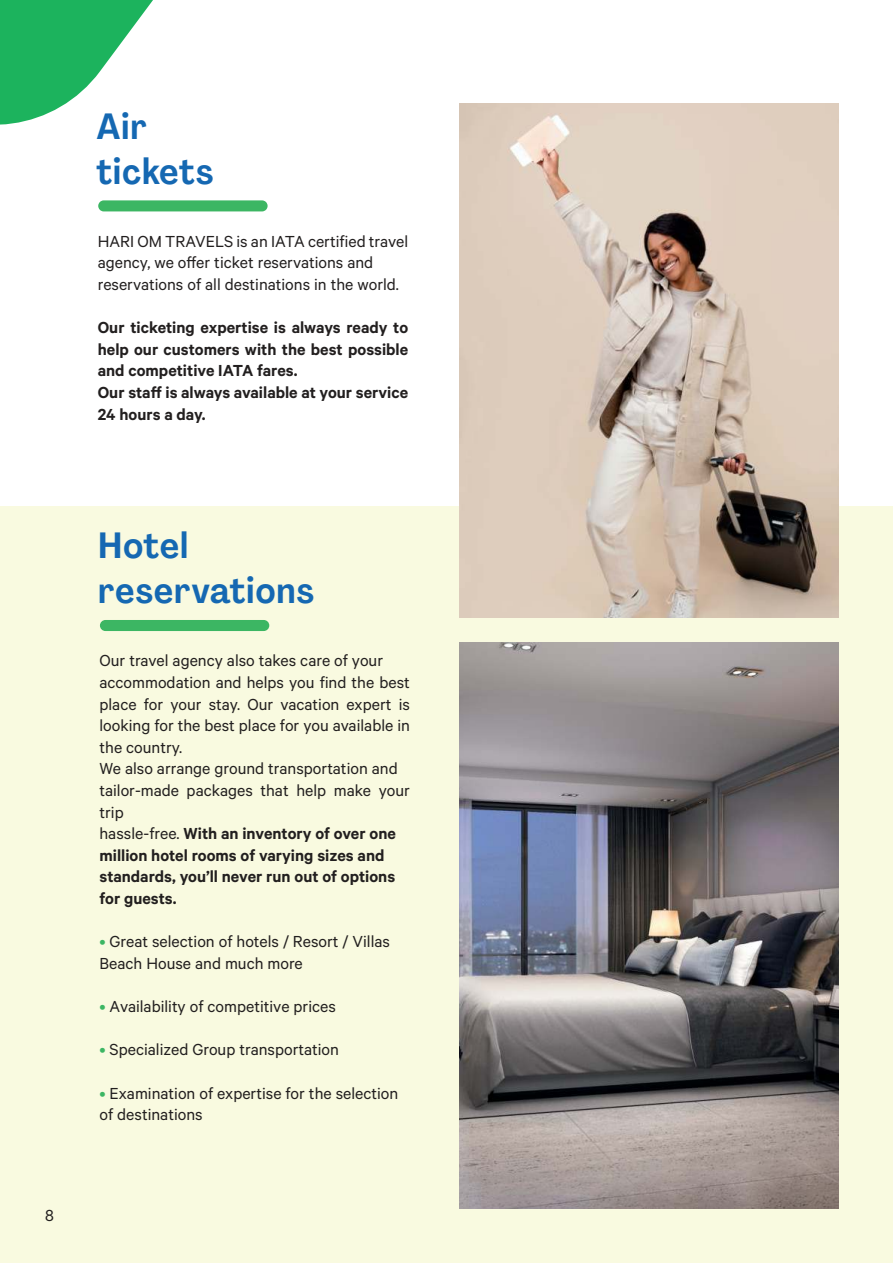
<style>
.page{position:relative;width:893px;height:1263px;background:#fff}
.page>*{position:absolute;margin:0;border:0;box-sizing:border-box;transform-origin:0 0}
.t1{font:700 36px/45px "Agrandir Text";color:#1568b2}
.t2{font:18px/21.6px "Calibre";color:#221f1f}
.t3{font:600 18px/21.6px "Calibre";color:#221f1f}
.s1{font-weight:600}
.s2{color:#3cb663}
</style>
<div class="page">
<div style="left:0;top:506px;width:893px;height:757px;background:#f9fae0"></div>
<img style="left:459px;top:103px;width:380px;height:515px">
<div style="left:98px;top:200px;width:170px;height:11px;background:#3cb663;border-radius:6px"></div>
<div style="left:100px;top:620px;width:169px;height:11px;background:#3cb663;border-radius:6px"></div>
<img style="left:459px;top:642px;width:380px;height:567px">
<svg style="left:0;top:0;width:485px;height:142px"></svg>
<h1 class="t1" style="left:96px;top:107px;width:119px">Air tickets</h1>
<p class="t2" style="left:98px;top:230px;width:312px">HARI OM TRAVELS is an IATA certified travel agency, we offer ticket reservations and reservations of all destinations in the world.</p>
<p class="t3" style="left:98px;top:318px;width:312px">Our ticketing expertise is always ready to help our customers with the best possible and competitive IATA fares.<br>Our staff is always available at your service 24 hours a day.</p>
<p class="t2" style="left:45px;top:1205px;width:10px">8</p>
<h1 class="t1" style="left:98px;top:526px;width:218px">Hotel reservations</h1>
<p class="t2" style="left:99px;top:651px;width:312px">Our travel agency also takes care of your accommodation and helps you find the best place for your stay. Our vacation expert is looking for the best place for you available in the country.<br>We also arrange ground transportation and tailor-made packages that help make your trip<br>hassle-free. <span class="s1">With an inventory of over one million hotel rooms of varying sizes and standards, you’ll never run out of options for guests.</span></p>
<p class="t2" style="left:99px;top:932px;width:292px"><span class="s2">•</span> Great selection of hotels / Resort / Villas<br>Beach House and much more</p>
<p class="t2" style="left:99px;top:997px;width:238px"><span class="s2">•</span> Availability of competitive prices</p>
<p class="t2" style="left:99px;top:1040px;width:241px"><span class="s2">•</span> Specialized Group transportation</p>
<p class="t2" style="left:99px;top:1083px;width:300px"><span class="s2">•</span> Examination of expertise for the selection of destinations</p>
</div>
